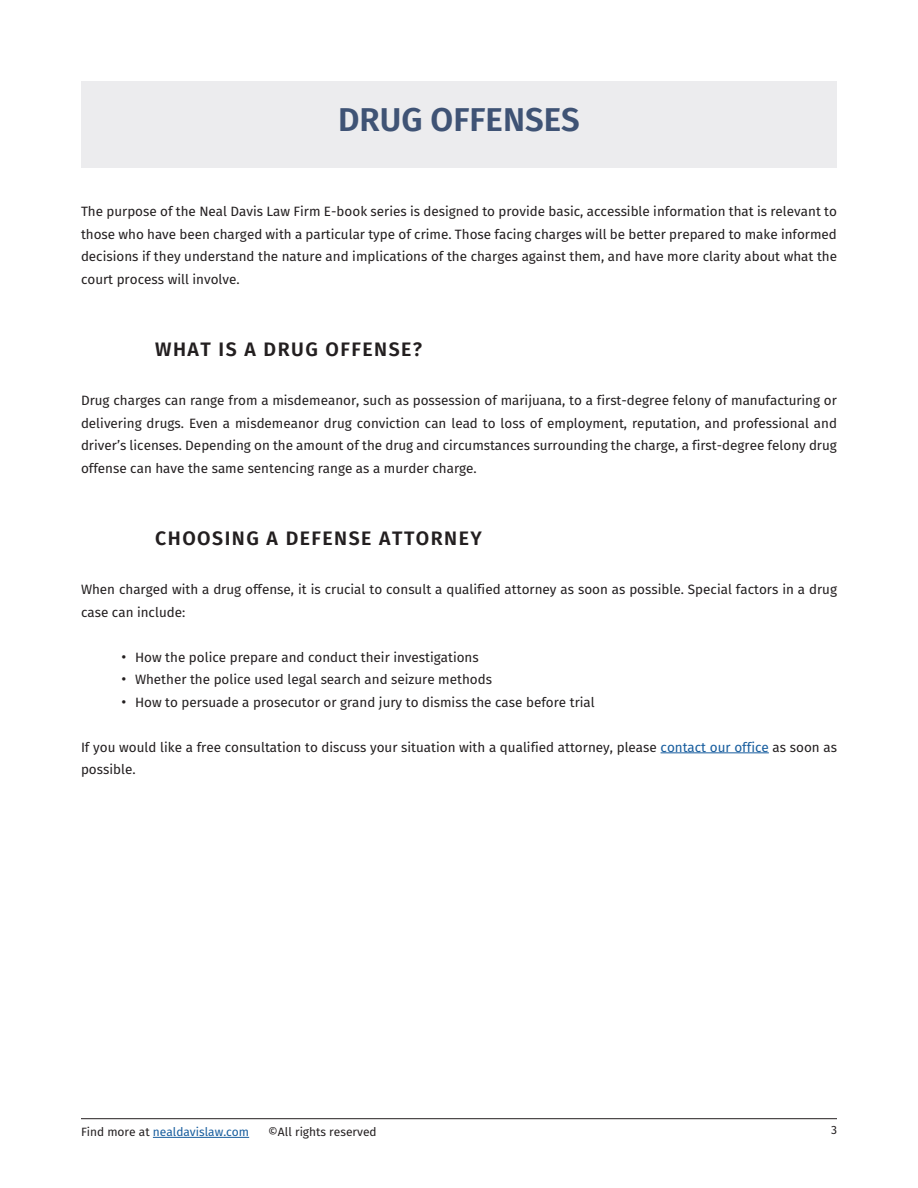
<style>
.page{position:relative;width:918px;height:1188px;background:#fff}
.page>*{position:absolute;margin:0;border:0;box-sizing:border-box;transform-origin:0 0}
.H1_-_Chapter_title{font:600 33px "Fira Sans";color:#3f5375}
.t1{font:600 19.5px "Fira Sans";letter-spacing:.075em;color:#231f20}
.ND_-_basic_paragraph{font:13.5px/22.5px "Fira Sans";color:#231f20;text-align:justify}
.t2{font:12px "Fira Sans";color:#175d9e}
.t3{font:12px "Fira Sans";color:#231f20}
.s1{font-size:15px}
.s2{color:#175d9e}
.s3{color:#231f20}
</style>
<div class="page">
<hr style="left:81px;top:1118px;width:756px;height:1px;background:#231f20">
<hr style="left:153px;top:1137px;width:96px;height:1px;background:#175d9e">
<div style="left:81px;top:81px;width:756px;height:87px;background:#ececee"></div>
<hr style="left:661px;top:753px;width:108px;height:1px;background:#175d9e">
<p class="H1_-_Chapter_title" style="left:338px;top:93px;width:243px">DRUG OFFENSES</p>
<p class="ND_-_basic_paragraph" style="left:81px;top:200px;width:758px">The purpose of the Neal Davis Law Firm E-book series is designed to provide basic, accessible information that is relevant to those who have been charged with a particular type of crime. Those facing charges will be better prepared to make informed decisions if they understand the nature and implications of the charges against them, and have more clarity about what the court process will involve.</p>
<h3 class="t1" style="left:155px;top:333px;width:269px">WHAT IS A DRUG OFFENSE?</h3>
<p class="ND_-_basic_paragraph" style="left:81px;top:389px;width:758px">Drug charges can range from a misdemeanor, such as possession of marijuana, to a first-degree felony of manufacturing or delivering drugs. Even a misdemeanor drug conviction can lead to loss of employment, reputation, and professional and driver’s licenses. Depending on the amount of the drug and circumstances surrounding the charge, a first-degree felony drug offense can have the same sentencing range as a murder charge.</p>
<h3 class="t1" style="left:155px;top:522px;width:328px">CHOOSING A DEFENSE ATTORNEY</h3>
<p class="ND_-_basic_paragraph" style="left:81px;top:578px;width:758px">When charged with a drug offense, it is crucial to consult a qualified attorney as soon as possible. Special factors in a drug case can include:</p>
<p class="ND_-_basic_paragraph" style="left:122px;top:645px;width:359px"><span class="s1">•</span> How the police prepare and conduct their investigations</p>
<p class="ND_-_basic_paragraph" style="left:122px;top:668px;width:372px"><span class="s1">•</span> Whether the police used legal search and seizure methods</p>
<p class="ND_-_basic_paragraph" style="left:122px;top:690px;width:475px"><span class="s1">•</span> How to persuade a prosecutor or grand jury to dismiss the case before trial</p>
<p class="ND_-_basic_paragraph" style="left:81px;top:735px;width:758px">If you would like a free consultation to discuss your situation with a qualified attorney, please <span class="s2">contact our office</span> as soon as possible.</p>
<p class="t2" style="left:81px;top:1123px;width:170px"><span class="s3">Find more at</span> nealdavislaw.com</p>
<p class="t3" style="left:268px;top:1123px;width:110px">©All rights reserved</p>
<p class="t3" style="left:831px;top:1121px;width:7px">3</p>
</div>
